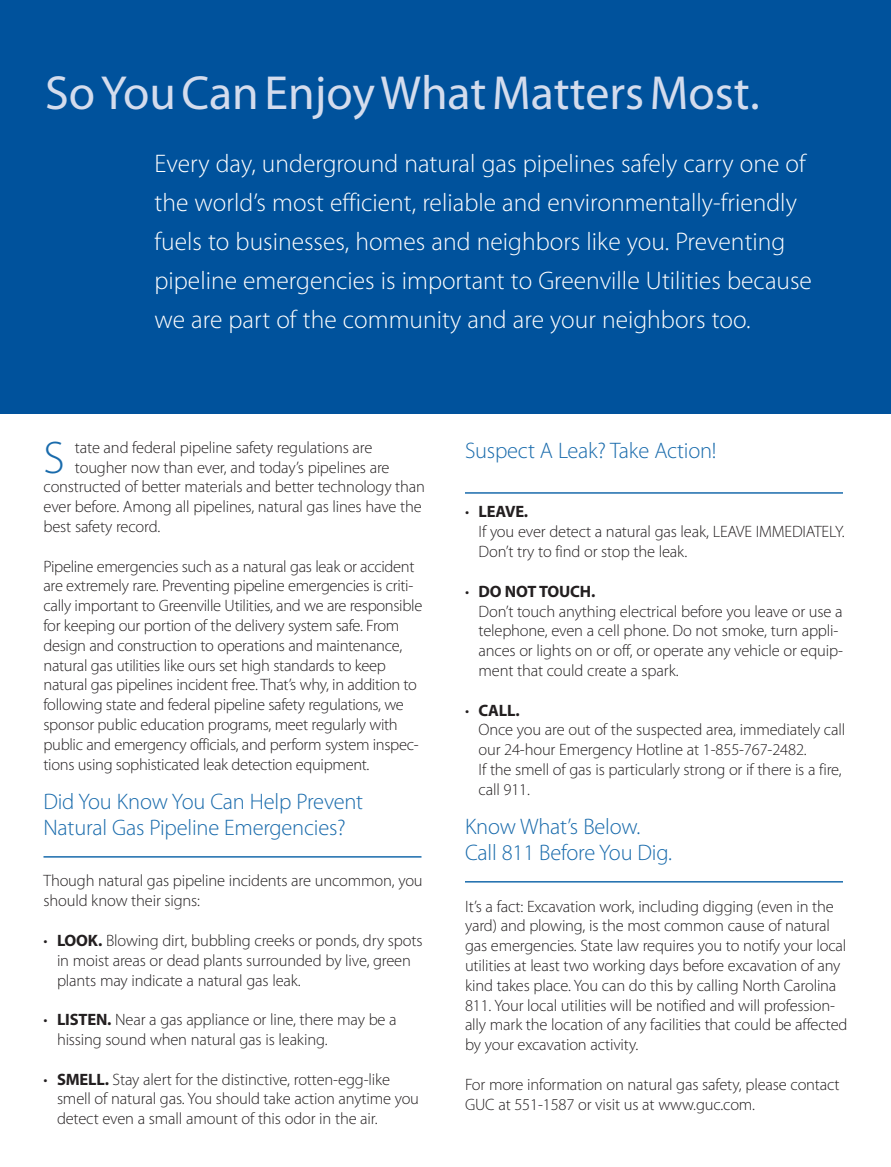
<style>
.page{position:relative;width:891px;height:1167px;background:#fff}
.page>*{position:absolute;margin:0;border:0;box-sizing:border-box;transform-origin:0 0}
.t1{font:48px "Myriad Pro";color:#d4dced}
.t2{font:300 45.9px "Myriad Pro";color:#196bac}
.t3{font:300 25.5px/39px "Myriad Pro";color:#fff}
.t4{font:300 22.5px/25.5px "Myriad Pro";letter-spacing:-.01em;color:#196bac}
.t5{font:300 16.5px/19.8px "Myriad Pro";letter-spacing:-.01em;color:#231f20}
.s1{font-weight:700}
</style>
<div class="page">
<div style="left:0;top:0;width:891px;height:414px;background:#00529c"></div>
<hr style="left:44px;top:856px;width:378px;height:1px;background:#196bac">
<hr style="left:465px;top:492px;width:378px;height:1px;background:#196bac">
<hr style="left:465px;top:881px;width:378px;height:1px;background:#196bac">
<h1 class="t1" style="left:45px;top:75px;width:716px">SoYouCanEnjoyWhatMattersMost.</h1>
<p class="t3" style="left:154px;top:147px;width:659px">Every day, underground natural gas pipelines safely carry one of the world’s most efficient, reliable and environmentally-friendly fuels to businesses, homes and neighbors like you. Preventing pipeline emergencies is important to Greenville Utilities because we are part of the community and are your neighbors too.</p>
<h2 class="t2" style="left:44px;top:440px;width:23px">S</h2>
<p class="t5" style="left:75px;top:439px;width:299px">tate and federal pipeline safety regulations are</p>
<p class="t5" style="left:75px;top:459px;width:316px">tougher now than ever, and today’s pipelines are</p>
<p class="t5" style="left:43px;top:478px;width:383px">constructed of better materials and better technology than</p>
<p class="t5" style="left:43px;top:498px;width:380px">ever before. Among all pipelines, natural gas lines have the</p>
<p class="t5" style="left:43px;top:518px;width:118px">best safety record.</p>
<p class="t5" style="left:43px;top:558px;width:380px">Pipeline emergencies such as a natural gas leak or accident are extremely rare. Preventing pipeline emergencies is criti&shy;cally important to Greenville Utilities, and we are responsible for keeping our portion of the delivery system safe. From design and construction to operations and maintenance, natural gas utilities like ours set high standards to keep natural gas pipelines incident free. That’s why, in addition to following state and federal pipeline safety regulations, we sponsor public education programs, meet regularly with public and emergency officials, and perform system inspec&shy;tions using sophisticated leak detection equipment.</p>
<h3 class="t4" style="left:44px;top:791px;width:321px">Did You Know You Can Help Prevent<br>Natural Gas Pipeline Emergencies?</h3>
<p class="t5" style="left:44px;top:872px;width:381px">Though natural gas pipeline incidents are uncommon, you should know their signs:</p>
<p class="t5" style="left:57px;top:932px;width:367px;text-indent:-14px">• <span class="s1">LOOK.</span> Blowing dirt, bubbling creeks or ponds, dry spots in moist areas or dead plants surrounded by live, green plants may indicate a natural gas leak.</p>
<p class="t5" style="left:57px;top:1011px;width:341px;text-indent:-14px">• <span class="s1">LISTEN.</span> Near a gas appliance or line, there may be a hissing sound when natural gas is leaking.</p>
<p class="t5" style="left:57px;top:1070px;width:364px;text-indent:-14px">• <span class="s1">SMELL.</span> Stay alert for the distinctive, rotten-egg-like smell of natural gas. You should take action anytime you detect even a small amount of this odor in the air.</p>
<h3 class="t4" style="left:465px;top:440px;width:253px">Suspect A Leak? Take Action!</h3>
<p class="t5" style="left:479px;top:503px;width:368px;text-indent:-14px">• <span class="s1">LEAVE.<br></span>If you ever detect a natural gas leak, LEAVE IMMEDIATELY.<br>Don’t try to find or stop the leak.</p>
<p class="t5" style="left:479px;top:583px;width:366px;text-indent:-14px">• <span class="s1">DO NOT TOUCH.<br></span>Don’t touch anything electrical before you leave or use a telephone, even a cell phone. Do not smoke, turn appli&shy;ances or lights on or off, or operate any vehicle or equip&shy;ment that could create a spark.</p>
<p class="t5" style="left:479px;top:701px;width:368px;text-indent:-14px">• <span class="s1">CALL.<br></span>Once you are out of the suspected area, immediately call our 24-hour Emergency Hotline at 1-855-767-2482.<br>If the smell of gas is particularly strong or if there is a fire, call 911.</p>
<h3 class="t4" style="left:465px;top:816px;width:209px">Know What’s Below.<br>Call 811 Before You Dig.</h3>
<p class="t5" style="left:465px;top:897px;width:384px">It’s a fact: Excavation work, including digging (even in the yard) and plowing, is the most common cause of natural gas emergencies. State law requires you to notify your local utilities at least two working days before excavation of any kind takes place. You can do this by calling North Carolina 811. Your local utilities will be notified and will profession&shy;ally mark the location of any facilities that could be affected by your excavation activity.</p>
<p class="t5" style="left:465px;top:1076px;width:376px">For more information on natural gas safety, please contact<br>GUC at 551-1587 or visit us at www.guc.com.</p>
</div>
